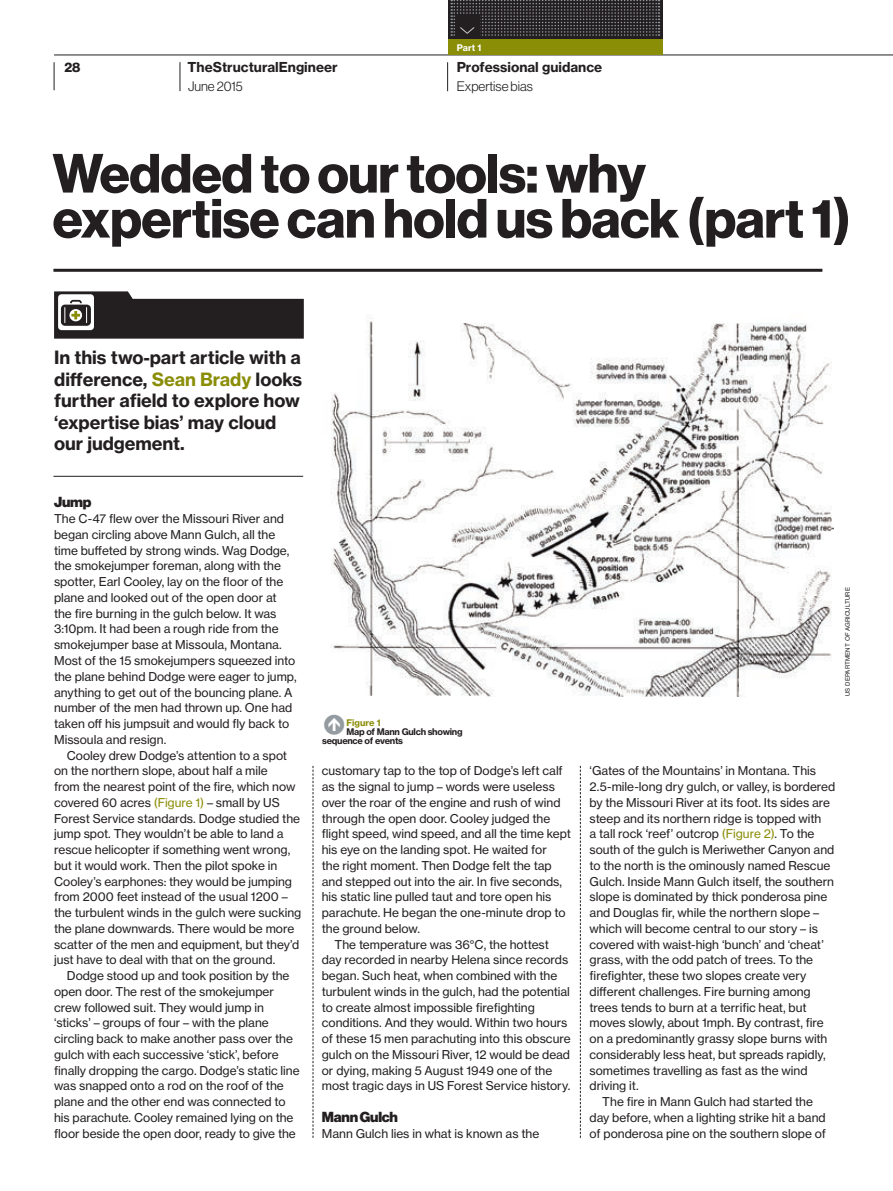
<style>
.page{position:relative;width:893px;height:1191px;background:#fff}
.page>*{position:absolute;margin:0;border:0;box-sizing:border-box;transform-origin:0 0}
.t1{font:54px/45px "N Haas Grotesk DS Std 75 Bd";letter-spacing:-.01em;color:#231f20}
.t2{font:100 36px "National";color:#fff}
.t3{font:italic 27px "Mercury Text G2";color:#959ca1}
.t4{font:18px/21.6px "N Haas Grotesk TX Std 75 Bd";letter-spacing:-.005em;color:#231f20}
.t5{font:14.25px "N Haas Grotesk DS Std 95 Blk";letter-spacing:-.015em;color:#231f20}
.t6{font:13.5px "N Haas Grotesk TX Std 75 Bd";color:#231f20}
.t7{font:13.5px "N Haas Grotesk DS Std 45 Lt";color:#231f20}
.t8{font:13.5px "N Haas Grotesk DS Std 75 Bd";color:#231f20}
.t9{font:12px/15.8px "N Haas Grotesk TX Std 55 Rg";color:#231f20}
.t10{font:9px/9px "N Haas Grotesk TX Std 75 Bd";letter-spacing:-.03em;color:#231f20}
.t11{font:9px "N Haas Grotesk TX Std 75 Bd";color:#8a8d06}
.t12{font:9px "N Haas Grotesk TX Std 75 Bd";color:#fff}
.t13{font:6px "N Haas Grotesk TX Std 55 Rg";letter-spacing:.015em;color:#231f20}
.s1{color:#8a8d06}
</style>
<div class="page">
<hr style="left:54px;top:55px;width:839px;height:1px;background:#231f20">
<img style="left:331px;top:318px;width:502px;height:378px">
<svg style="left:447px;top:62px;width:1px;height:29px"></svg>
<svg style="left:54px;top:62px;width:1px;height:28px"></svg>
<svg style="left:180px;top:62px;width:1px;height:29px"></svg>
<div style="left:447px;top:39px;width:215px;height:15px;background:#8a8d06"></div>
<div style="left:447px;top:0;width:215px;height:39px;background:#231f20"></div>
<svg style="left:451px;top:0;width:208px;height:36px"></svg>
<div style="left:456px;top:15px;width:24px;height:22px;background:#231f20"></div>
<hr style="left:53px;top:269px;width:769px;height:3px;background:#231f20">
<svg style="left:54px;top:291px;width:250px;height:47px"></svg>
<hr style="left:53px;top:476px;width:250px;height:1px;background:#231f20">
<svg style="left:313px;top:765px;width:1px;height:372px"></svg>
<svg style="left:580px;top:765px;width:1px;height:372px"></svg>
<h2 class="t2" style="left:481px;top:25px;width:12px;rotate:90deg">›</h2>
<p class="t8" style="left:64px;top:62px;width:18px">28</p>
<p class="t6" style="left:188px;top:62px;width:151px">TheStructuralEngineer</p>
<p class="t7" style="left:188px;top:81px;width:56px">June 2015</p>
<p class="t12" style="left:457px;top:44px;width:26px">Part 1</p>
<p class="t6" style="left:457px;top:62px;width:147px">Professional guidance</p>
<p class="t7" style="left:457px;top:81px;width:78px">Expertise bias</p>
<h1 class="t1" style="left:53px;top:155px;width:800px">Wedded to our tools: why expertise can hold us back (part 1)</h1>
<h3 class="t4" style="left:54px;top:348px;width:249px">In this two-part article with a difference, <span class="s1">Sean Brady</span> looks further afield to explore how ‘expertise bias’ may cloud our judgement.</h3>
<p class="t5" style="left:54px;top:497px;width:39px">Jump</p>
<p class="t9" style="left:54px;top:512px;width:244px">The C-47 flew over the Missouri River and began circling above Mann Gulch, all the time buffeted by strong winds. Wag Dodge, the smokejumper foreman, along with the spotter, Earl Cooley, lay on the floor of the plane and looked out of the open door at the fire burning in the gulch below. It was 3:10pm. It had been a rough ride from the smokejumper base at Missoula, Montana.<br>Most of the 15 smokejumpers squeezed into the plane behind Dodge were eager to jump, anything to get out of the bouncing plane. A number of the men had thrown up. One had taken off his jumpsuit and would fly back to Missoula and resign.</p>
<p class="t9" style="left:54px;top:748px;width:249px;text-indent:13px">Cooley drew Dodge’s attention to a spot on the northern slope, about half a mile<br>from the nearest point of the fire, which now covered 60 acres <span class="s1">(Figure 1)</span> – small by US Forest Service standards. Dodge studied the jump spot. They wouldn’t be able to land a rescue helicopter if something went wrong, but it would work. Then the pilot spoke in Cooley’s earphones: they would be jumping from 2000 feet instead of the usual 1200 – the turbulent winds in the gulch were sucking the plane downwards. There would be more scatter of the men and equipment, but they’d just have to deal with that on the ground.</p>
<p class="t9" style="left:54px;top:968px;width:247px;text-indent:13px">Dodge stood up and took position by the open door. The rest of the smokejumper crew followed suit. They would jump in ‘sticks’ – groups of four – with the plane circling back to make another pass over the gulch with each successive ‘stick’, before finally dropping the cargo. Dodge’s static line was snapped onto a rod on the roof of the plane and the other end was connected to his parachute. Cooley remained lying on the floor beside the open door, ready to give the</p>
<h3 class="t3" style="left:322px;top:712px;width:26px">N</h3>
<p class="t11" style="left:346px;top:719px;width:36px">Figure 1</p>
<p class="t10" style="left:322px;top:727px;width:142px;text-indent:24px">Map of Mann Gulch showing sequence of events</p>
<p class="t9" style="left:322px;top:763px;width:242px">customary tap to the top of Dodge’s left calf</p>
<p class="t9" style="left:322px;top:779px;width:235px">as the signal to jump – words were useless</p>
<p class="t9" style="left:322px;top:795px;width:240px">over the roar of the engine and rush of wind</p>
<p class="t9" style="left:322px;top:811px;width:230px">through the open door. Cooley judged the</p>
<p class="t9" style="left:322px;top:826px;width:251px">flight speed, wind speed, and all the time kept</p>
<p class="t9" style="left:322px;top:842px;width:226px">his eye on the landing spot. He waited for</p>
<p class="t9" style="left:322px;top:858px;width:231px">the right moment. Then Dodge felt the tap</p>
<p class="t9" style="left:322px;top:874px;width:242px">and stepped out into the air. In five seconds,</p>
<p class="t9" style="left:322px;top:889px;width:231px">his static line pulled taut and tore open his</p>
<p class="t9" style="left:322px;top:905px;width:245px">parachute. He began the one-minute drop to</p>
<p class="t9" style="left:322px;top:921px;width:100px">the ground below.</p>
<p class="t9" style="left:334px;top:937px;width:216px">The temperature was 36°C, the hottest</p>
<p class="t9" style="left:322px;top:952px;width:248px">day recorded in nearby Helena since records</p>
<p class="t9" style="left:322px;top:968px;width:237px">began. Such heat, when combined with the</p>
<p class="t9" style="left:322px;top:984px;width:250px">turbulent winds in the gulch, had the potential</p>
<p class="t9" style="left:322px;top:1000px;width:214px">to create almost impossible firefighting</p>
<p class="t9" style="left:322px;top:1015px;width:247px">conditions. And they would. Within two hours</p>
<p class="t9" style="left:322px;top:1031px;width:250px">of these 15 men parachuting into this obscure</p>
<p class="t9" style="left:322px;top:1047px;width:250px">gulch on the Missouri River, 12 would be dead</p>
<p class="t9" style="left:322px;top:1063px;width:232px">or dying, making 5 August 1949 one of the</p>
<p class="t9" style="left:322px;top:1078px;width:250px">most tragic days in US Forest Service history.</p>
<p class="t5" style="left:322px;top:1111px;width:78px">Mann Gulch</p>
<p class="t9" style="left:322px;top:1126px;width:219px">Mann Gulch lies in what is known as the</p>
<p class="t13" style="left:845px;top:695px;width:110px;rotate:-90deg">US DEPARTMENT OF AGRICULTURE</p>
<p class="t9" style="left:589px;top:764px;width:228px">‘Gates of the Mountains’ in Montana. This</p>
<p class="t9" style="left:589px;top:779px;width:247px">2.5-mile-long dry gulch, or valley, is bordered</p>
<p class="t9" style="left:589px;top:795px;width:242px">by the Missouri River at its foot. Its sides are</p>
<p class="t9" style="left:589px;top:811px;width:233px">steep and its northern ridge is topped with</p>
<p class="t9" style="left:589px;top:827px;width:226px">a tall rock ‘reef’ outcrop <span class="s1">(Figure 2)</span>. To the</p>
<p class="t9" style="left:589px;top:842px;width:246px">south of the gulch is Meriwether Canyon and</p>
<p class="t9" style="left:589px;top:858px;width:242px">to the north is the ominously named Rescue</p>
<p class="t9" style="left:589px;top:874px;width:246px">Gulch. Inside Mann Gulch itself, the southern</p>
<p class="t9" style="left:589px;top:890px;width:239px">slope is dominated by thick ponderosa pine</p>
<p class="t9" style="left:589px;top:905px;width:231px">and Douglas fir, while the northern slope –</p>
<p class="t9" style="left:589px;top:921px;width:230px">which will become central to our story – is</p>
<p class="t9" style="left:589px;top:937px;width:236px">covered with waist-high ‘bunch’ and ‘cheat’</p>
<p class="t9" style="left:589px;top:953px;width:225px">grass, with the odd patch of trees. To the</p>
<p class="t9" style="left:589px;top:968px;width:218px">firefighter, these two slopes create very</p>
<p class="t9" style="left:589px;top:984px;width:223px">different challenges. Fire burning among</p>
<p class="t9" style="left:589px;top:1000px;width:218px">trees tends to burn at a terrific heat, but</p>
<p class="t9" style="left:589px;top:1015px;width:236px">moves slowly, about 1mph. By contrast, fire</p>
<p class="t9" style="left:589px;top:1031px;width:239px">on a predominantly grassy slope burns with</p>
<p class="t9" style="left:589px;top:1047px;width:237px">considerably less heat, but spreads rapidly,</p>
<p class="t9" style="left:589px;top:1063px;width:219px">sometimes travelling as fast as the wind</p>
<p class="t9" style="left:589px;top:1078px;width:51px">driving it.</p>
<p class="t9" style="left:602px;top:1094px;width:212px">The fire in Mann Gulch had started the</p>
<p class="t9" style="left:589px;top:1110px;width:238px">day before, when a lighting strike hit a band</p>
<p class="t9" style="left:589px;top:1126px;width:238px">of ponderosa pine on the southern slope of</p>
</div>
